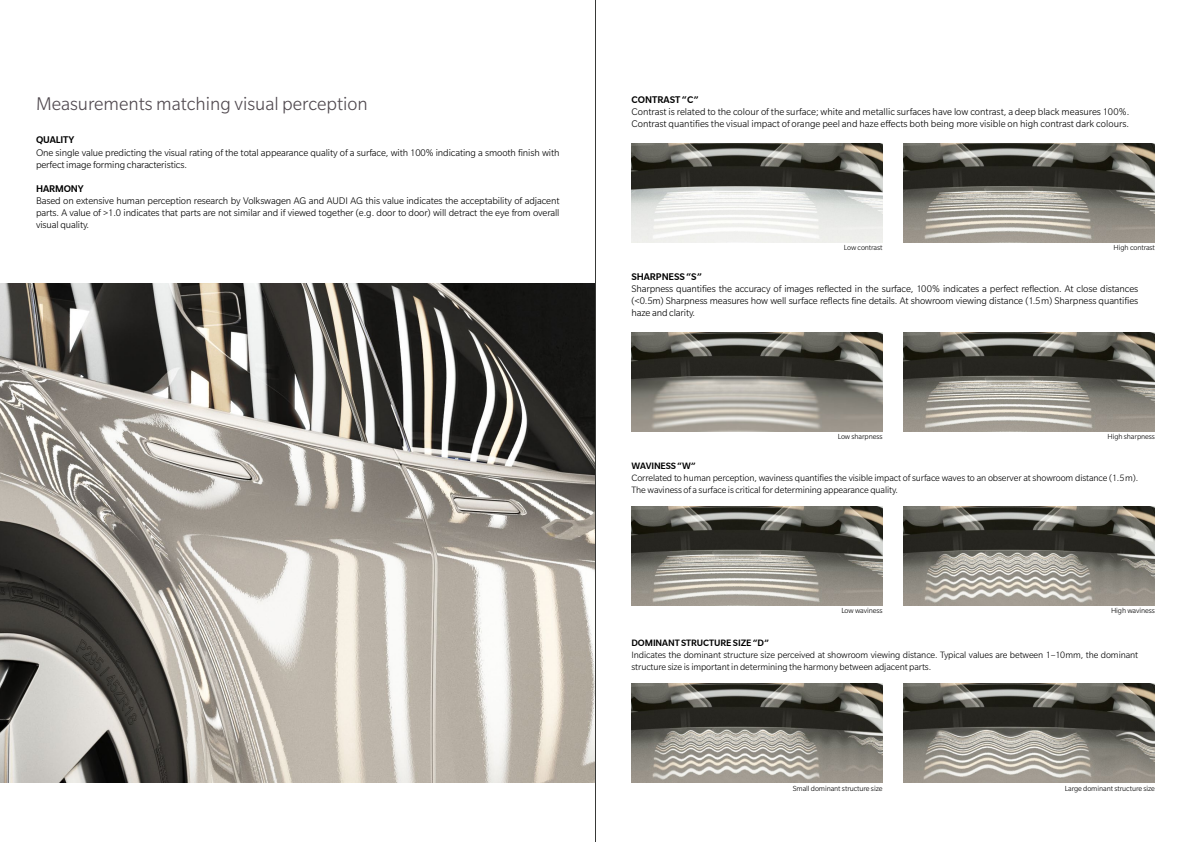
<style>
.page{position:relative;width:1191px;height:842px;background:#fff}
.page>*{position:absolute;margin:0;border:0;box-sizing:border-box;transform-origin:0 0}
.t1{font:300 20px "Slate Pro";color:#50494f}
.t2{font:300 10.5px/12px "Slate Pro";letter-spacing:-.01em;color:#000;text-align:justify}
.t3{font:500 10.5px "Slate Pro";letter-spacing:-.01em;color:#000}
.t4{font:300 10px/12px "Slate Pro";letter-spacing:-.01em;color:#000}
.t5{font:500 10px "Slate Pro";letter-spacing:-.01em;color:#000}
.t6{font:300 8px "Slate Pro";letter-spacing:-.01em;color:#000}
</style>
<div class="page">
<img style="left:0;top:283px;width:595px;height:499px">
<img style="left:631px;top:143px;width:251px;height:99px">
<img style="left:631px;top:332px;width:251px;height:99px">
<img style="left:631px;top:506px;width:251px;height:100px">
<img style="left:904px;top:332px;width:251px;height:99px">
<img style="left:904px;top:506px;width:251px;height:100px">
<img style="left:631px;top:683px;width:251px;height:99px">
<img style="left:904px;top:683px;width:251px;height:99px">
<img style="left:903px;top:143px;width:251px;height:99px">
<hr style="left:595px;top:0;width:1px;height:842px;background:#383937">
<p class="t1" style="left:36px;top:93px;width:333px">Measurements matching visual perception</p>
<p class="t3" style="left:36px;top:134px;width:40px">QUALITY</p>
<p class="t2" style="left:36px;top:146px;width:525px">One single value predicting the visual rating of the total appearance quality of a surface, with 100% indicating a smooth finish with perfect image forming characteristics.</p>
<p class="t3" style="left:36px;top:182px;width:49px">HARMONY</p>
<p class="t2" style="left:36px;top:194px;width:525px">Based on extensive human perception research by Volkswagen AG and AUDI AG this value indicates the acceptability of adjacent parts. A value of &gt;1.0 indicates that parts are not similar and if viewed together (e.g. door to door) will detract the eye from overall visual quality.</p>
<p class="t3" style="left:631px;top:94px;width:68px">CONTRAST “C”</p>
<p class="t2" style="left:631px;top:106px;width:499px">Contrast is related to the colour of the surface; white and metallic surfaces have low contrast, a deep black measures 100%.</p>
<p class="t2" style="left:631px;top:118px;width:499px">Contrast quantifies the visual impact of orange peel and haze effects both being more visible on high contrast dark colours.</p>
<p class="t6" style="left:844px;top:243px;width:40px">Low contrast</p>
<p class="t6" style="left:1113px;top:243px;width:43px">High contrast</p>
<p class="t3" style="left:631px;top:271px;width:72px">SHARPNESS “S”</p>
<p class="t2" style="left:631px;top:283px;width:508px">Sharpness quantifies the accuracy of images reflected in the surface, 100% indicates a perfect reflection. At close distances (&lt;0.5m) Sharpness measures how well surface reflects fine details. At showroom viewing distance (1.5m) Sharpness quantifies haze and clarity.</p>
<p class="t6" style="left:838px;top:432px;width:46px">Low sharpness</p>
<p class="t6" style="left:1107px;top:432px;width:49px">High sharpness</p>
<p class="t5" style="left:631px;top:460px;width:66px">WAVINESS “W”</p>
<p class="t4" style="left:631px;top:472px;width:508px">Correlated to human perception, waviness quantifies the visible impact of surface waves to an observer at showroom distance (1.5m).<br>The waviness of a surface is critical for determining appearance quality.</p>
<p class="t6" style="left:841px;top:607px;width:43px">Low waviness</p>
<p class="t6" style="left:1111px;top:607px;width:45px">High waviness</p>
<p class="t5" style="left:631px;top:637px;width:139px">DOMINANT STRUCTURE SIZE “D”</p>
<p class="t4" style="left:631px;top:649px;width:508px">Indicates the dominant structure size perceived at showroom viewing distance. Typical values are between 1–10mm, the dominant structure size is important in determining the harmony between adjacent parts.</p>
<p class="t6" style="left:792px;top:784px;width:91px">Small dominant structure size</p>
<p class="t6" style="left:1065px;top:784px;width:92px">Large dominant structure size</p>
</div>
